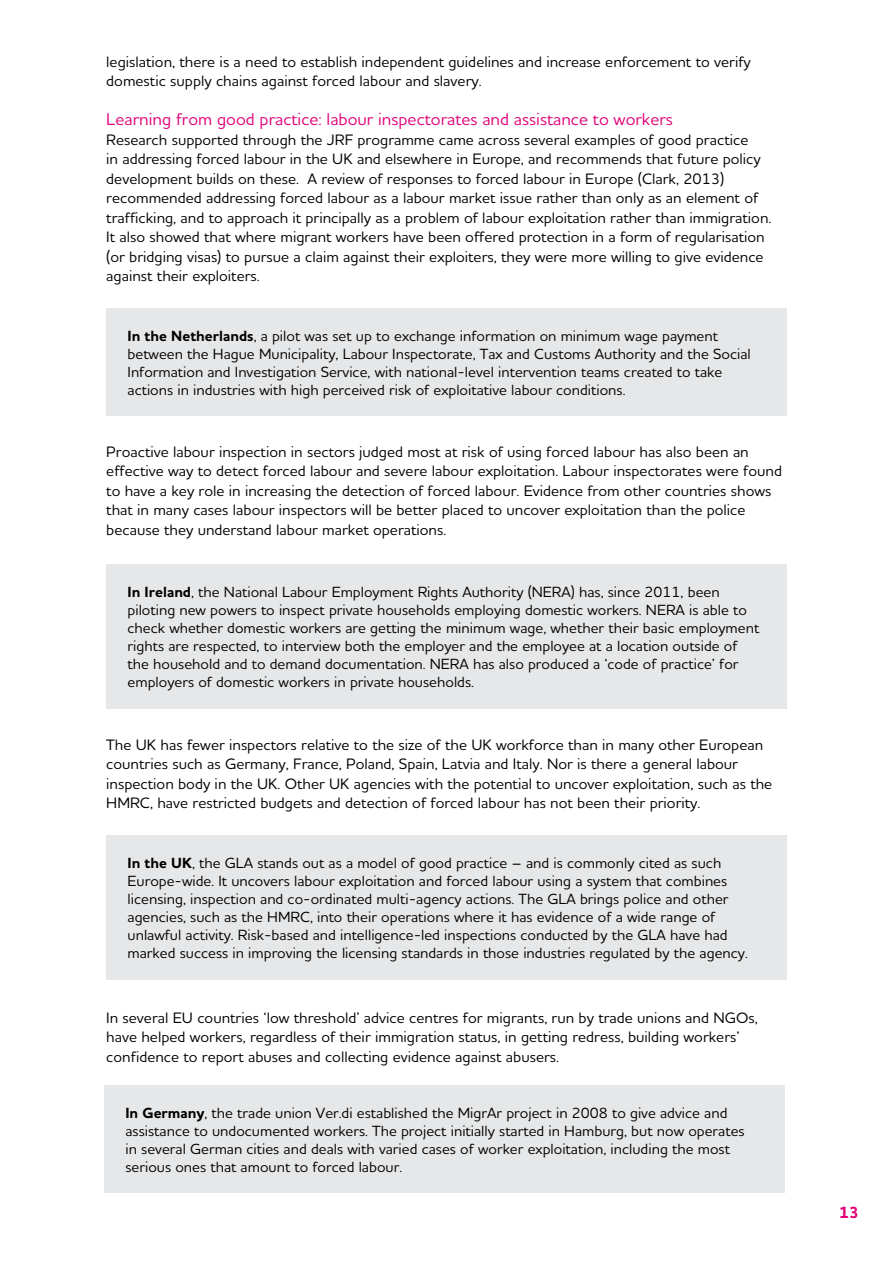
<style>
.page{position:relative;width:893px;height:1263px;background:#fff}
.page>*{position:absolute;margin:0;border:0;box-sizing:border-box;transform-origin:0 0}
.t1{font:500 17.25px "Houschka Alt Pro";color:#e20177}
.t2{font:700 16.5px "Houschka Alt Pro";color:#e20177}
.t3{font:500 15.3px/19.5px "Houschka Alt Pro";color:#000}
.t4{font:500 15px/18px "Houschka Alt Pro";color:#000}
.s1{font-weight:700}
</style>
<div class="page">
<div style="left:106px;top:308px;width:681px;height:108px;background:#e6e7e8"></div>
<div style="left:106px;top:565px;width:681px;height:144px;background:#e6e7e8"></div>
<div style="left:106px;top:836px;width:681px;height:144px;background:#e6e7e8"></div>
<div style="left:104px;top:1085px;width:680px;height:108px;background:#e6e7e8"></div>
<p class="t3" style="left:106px;top:52px;width:646px">legislation, there is a need to establish independent guidelines and increase enforcement to verify domestic supply chains against forced labour and slavery.</p>
<p class="t1" style="left:106px;top:109px;width:568px">Learning from good practice: labour inspectorates and assistance to workers</p>
<p class="t3" style="left:106px;top:130px;width:666px">Research supported through the JRF programme came across several examples of good practice<br>in addressing forced labour in the UK and elsewhere in Europe, and recommends that future policy development builds on these. A review of responses to forced labour in Europe (Clark, 2013) recommended addressing forced labour as a labour market issue rather than only as an element of trafficking, and to approach it principally as a problem of labour exploitation rather than immigration.<br>It also showed that where migrant workers have been offered protection in a form of regularisation (or bridging visas) to pursue a claim against their exploiters, they were more willing to give evidence against their exploiters.</p>
<p class="t4" style="left:128px;top:326px;width:625px"><span class="s1">In the Netherlands</span>, a pilot was set up to exchange information on minimum wage payment between the Hague Municipality, Labour Inspectorate, Tax and Customs Authority and the Social Information and Investigation Service, with national-level intervention teams created to take actions in industries with high perceived risk of exploitative labour conditions.</p>
<p class="t3" style="left:106px;top:442px;width:677px">Proactive labour inspection in sectors judged most at risk of using forced labour has also been an effective way to detect forced labour and severe labour exploitation. Labour inspectorates were found to have a key role in increasing the detection of forced labour. Evidence from other countries shows that in many cases labour inspectors will be better placed to uncover exploitation than the police because they understand labour market operations.</p>
<p class="t4" style="left:128px;top:583px;width:633px"><span class="s1">In Ireland</span>, the National Labour Employment Rights Authority (NERA) has, since 2011, been piloting new powers to inspect private households employing domestic workers. NERA is able to check whether domestic workers are getting the minimum wage, whether their basic employment rights are respected, to interview both the employer and the employee at a location outside of the household and to demand documentation. NERA has also produced a ‘code of practice’ for employers of domestic workers in private households.</p>
<p class="t3" style="left:106px;top:734px;width:667px">The UK has fewer inspectors relative to the size of the UK workforce than in many other European countries such as Germany, France, Poland, Spain, Latvia and Italy. Nor is there a general labour inspection body in the UK. Other UK agencies with the potential to uncover exploitation, such as the HMRC, have restricted budgets and detection of forced labour has not been their priority.</p>
<p class="t4" style="left:128px;top:854px;width:622px"><span class="s1">In the UK</span>, the GLA stands out as a model of good practice – and is commonly cited as such Europe-wide. It uncovers labour exploitation and forced labour using a system that combines licensing, inspection and co-ordinated multi-agency actions. The GLA brings police and other agencies, such as the HMRC, into their operations where it has evidence of a wide range of unlawful activity. Risk-based and intelligence-led inspections conducted by the GLA have had marked success in improving the licensing standards in those industries regulated by the agency.</p>
<p class="t3" style="left:106px;top:1007px;width:653px">In several EU countries ‘low threshold’ advice centres for migrants, run by trade unions and NGOs, have helped workers, regardless of their immigration status, in getting redress, building workers’ confidence to report abuses and collecting evidence against abusers.</p>
<p class="t4" style="left:125px;top:1103px;width:621px"><span class="s1">In Germany</span>, the trade union Ver.di established the MigrAr project in 2008 to give advice and assistance to undocumented workers. The project initially started in Hamburg, but now operates in several German cities and deals with varied cases of worker exploitation, including the most serious ones that amount to forced labour.</p>
<p class="t2" style="left:839px;top:1202px;width:21px">13</p>
</div>
